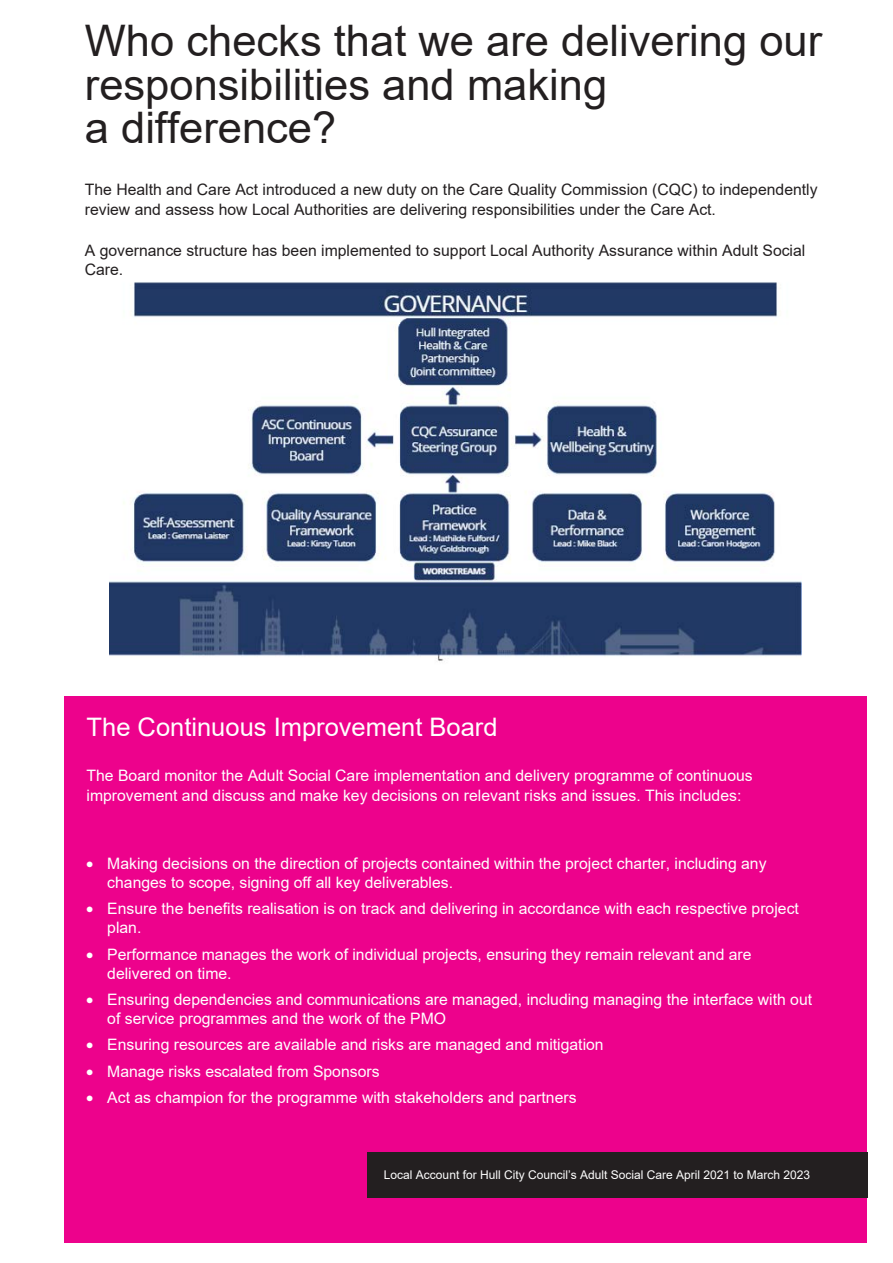
<style>
.page{position:relative;width:893px;height:1263px;background:#fff}
.page>*{position:absolute;margin:0;border:0;box-sizing:border-box;transform-origin:0 0}
.t1{font:43.5px/43.5px "Arial";color:#231f20}
.t2{font:25.5px "Arial";color:#fff}
.t3{font:15.75px/18.9px "Arial";color:#fff}
.t4{font:15.75px/19.5px "Arial";color:#231f20}
.t5{font:12px "Arial";color:#fff}
</style>
<div class="page">
<img style="left:110px;top:282px;width:691px;height:379px">
<div style="left:64px;top:696px;width:802px;height:546px;background:#ed028c"></div>
<div style="left:367px;top:1153px;width:500px;height:45px;background:#231f20"></div>
<h1 class="t1" style="left:85px;top:19px;width:739px">Who checks that we are delivering our responsibilities and making<br>a difference?</h1>
<p class="t4" style="left:85px;top:180px;width:734px">The Health and Care Act introduced a new duty on the Care Quality Commission (CQC) to independently review and assess how Local Authorities are delivering responsibilities under the Care Act.</p>
<p class="t4" style="left:85px;top:240px;width:722px">A governance structure has been implemented to support Local Authority Assurance within Adult Social<br>Care.</p>
<h2 class="t2" style="left:87px;top:710px;width:413px">The Continuous Improvement Board</h2>
<p class="t3" style="left:87px;top:766px;width:668px;line-height:19.5px">The Board monitor the Adult Social Care implementation and delivery programme of continuous improvement and discuss and make key decisions on relevant risks and issues. This includes:</p>
<p class="t3" style="left:107px;top:854px;width:661px;text-indent:-21px">• Making decisions on the direction of projects contained within the project charter, including any changes to scope, signing off all key deliverables.</p>
<p class="t3" style="left:107px;top:899px;width:693px;text-indent:-21px">• Ensure the benefits realisation is on track and delivering in accordance with each respective project plan.</p>
<p class="t3" style="left:107px;top:944px;width:646px;text-indent:-21px">• Performance manages the work of individual projects, ensuring they remain relevant and are delivered on time.</p>
<p class="t3" style="left:107px;top:990px;width:706px;text-indent:-21px">• Ensuring dependencies and communications are managed, including managing the interface with out of service programmes and the work of the PMO</p>
<p class="t3" style="left:86px;top:1035px;width:519px">• Ensuring resources are available and risks are managed and mitigation</p>
<p class="t3" style="left:86px;top:1061px;width:295px">• Manage risks escalated from Sponsors</p>
<p class="t3" style="left:86px;top:1088px;width:492px">• Act as champion for the programme with stakeholders and partners</p>
<p class="t5" style="left:384px;top:1166px;width:428px">Local Account for Hull City Council’s Adult Social Care April 2021 to March 2023</p>
</div>
